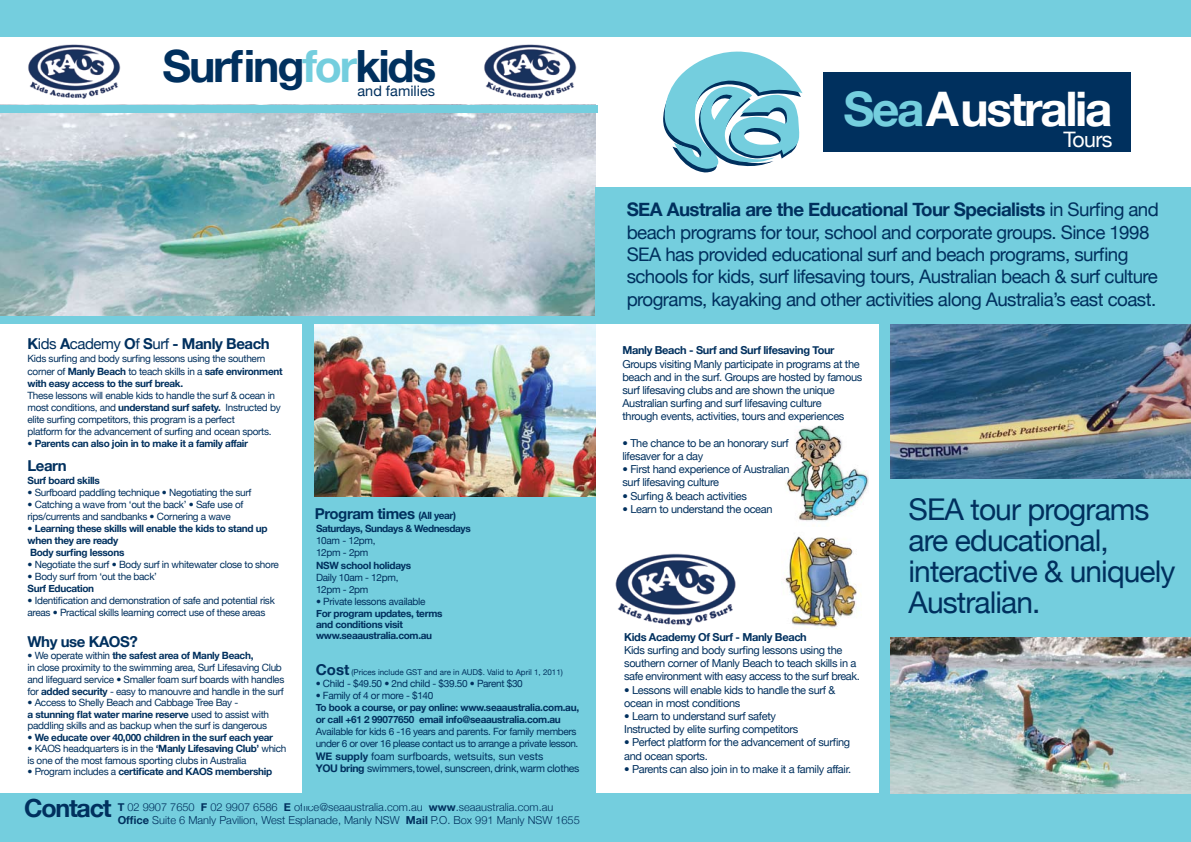
<style>
.page{position:relative;width:1191px;height:842px;background:#fff}
.page>*{position:absolute;margin:0;border:0;box-sizing:border-box;transform-origin:0 0}
.t1{font:700 47.6px "Helvetica Neue";letter-spacing:-.05em;color:#fff}
.t2{font:700 44.5px "Helvetica Neue";letter-spacing:-.05em;color:#00305e}
.t3{font:30px/31px "Helvetica Neue";letter-spacing:-.03em;color:#00305e}
.t4{font:700 25px "Helvetica Neue";letter-spacing:-.05em;color:#00305e}
.t5{font:21.3px "Helvetica Neue";letter-spacing:-.03em;color:#fff}
.t6{font:18.7px/22.5px "Helvetica Neue";letter-spacing:-.03em;color:#00305e}
.t7{font:700 15px "Helvetica Neue";letter-spacing:-.03em;color:#00305e}
.t8{font:14.5px "Helvetica Neue";color:#00305e}
.t9{font:11px/13.2px "Helvetica Neue";letter-spacing:-.03em;color:#00305e}
.t10{font:300 11px/13.2px "Helvetica Neue";color:#00305e}
.t11{font:700 11px "Helvetica Neue";letter-spacing:-.03em;color:#00305e}
.t12{font:10.5px/12.6px "Helvetica Neue";letter-spacing:-.03em;color:#00305e}
.t13{font:10px/12px "Helvetica Neue";letter-spacing:-.03em;color:#00305e}
.t14{font:700 10px/12px "Helvetica Neue";letter-spacing:-.03em;color:#00305e}
.t15{font:8px "Helvetica Neue";color:#00305e}
.s1{color:#74cede}
.s2{font-weight:400}
.s3{font-weight:700}
.s4{font-size:10px}
.s5{font-weight:700;font-size:15px}
</style>
<div class="page">
<div style="left:310px;top:486px;width:285px;height:312px;background:#74cede"></div>
<div style="left:595px;top:0;width:596px;height:37px;background:#74cede"></div>
<div style="left:595px;top:794px;width:596px;height:48px;background:#74cede"></div>
<div style="left:0;top:0;width:595px;height:37px;background:#74cede"></div>
<div style="left:0;top:794px;width:595px;height:48px;background:#74cede"></div>
<img style="left:615px;top:553px;width:121px;height:73px">
<img style="left:484px;top:44px;width:93px;height:55px">
<img style="left:28px;top:44px;width:93px;height:55px">
<img style="left:785px;top:426px;width:83px;height:96px">
<img style="left:785px;top:536px;width:72px;height:93px">
<img style="left:0;top:104px;width:595px;height:212px">
<img style="left:314px;top:324px;width:281px;height:172px">
<img style="left:889px;top:324px;width:302px;height:155px">
<div style="left:887px;top:479px;width:304px;height:158px;background:#74cede"></div>
<div style="left:595px;top:187px;width:596px;height:137px;background:#74cede"></div>
<div style="left:0;top:105px;width:597px;height:7px;background:#74cede"></div>
<div style="left:0;top:316px;width:597px;height:8px;background:#74cede"></div>
<img style="left:889px;top:637px;width:302px;height:157px">
<div style="left:303px;top:323px;width:11px;height:483px;background:#74cede"></div>
<div style="left:879px;top:317px;width:10px;height:489px;background:#74cede"></div>
<svg style="left:663px;top:52px;width:139px;height:120px"></svg>
<div style="left:823px;top:73px;width:308px;height:79px;background:#00305e"></div>
<h2 class="t2" style="left:162px;top:39px;width:275px">Surfing<span class="s1">for</span>kids</h2>
<h3 class="t8" style="left:357px;top:82px;width:79px">and families</h3>
<h3 class="t7" style="left:28px;top:334px;width:244px">K<span class="s2">ids</span> A<span class="s2">cademy</span> O<span class="s2">f</span> S<span class="s2">urf</span> - Manly Beach</h3>
<p class="t13" style="left:28px;top:352px;width:257px;line-height:13px">Kids surfing and body surfing lessons using the southern corner of <span class="s3">Manly Beach</span> to teach skills in a <span class="s3">safe environment</span></p>
<p class="t14" style="left:28px;top:377px;width:157px">with easy access to the surf break.</p>
<p class="t13" style="left:28px;top:389px;width:255px">These lessons will enable kids to handle the surf &amp; ocean in most conditions, and <span class="s3">understand surf safety.</span> Instructed by elite surfing competitors, this program is a perfect<br>platform for the advancement of surfing and ocean sports.</p>
<p class="t14" style="left:28px;top:437px;width:222px">• Parents can also join in to make it a family affair</p>
<h3 class="t7" style="left:28px;top:456px;width:41px">Learn</h3>
<p class="t14" style="left:28px;top:474px;width:74px">Surf board skills</p>
<p class="t13" style="left:28px;top:486px;width:225px">• Surfboard paddling technique • Negotiating the surf</p>
<p class="t13" style="left:28px;top:498px;width:217px">• Catching a wave from ‘out the back’ • Safe use of rips/currents and sandbanks • Cornering a wave</p>
<p class="t14" style="left:28px;top:522px;width:241px"><span class="s2">•</span> Learning these skills will enable the kids to stand up when they are ready<br>Body surfing lessons</p>
<p class="t13" style="left:28px;top:558px;width:253px">• Negotiate the surf • Body surf in whitewater close to shore</p>
<p class="t13" style="left:28px;top:570px;width:131px">• Body surf from ‘out the back’</p>
<p class="t14" style="left:28px;top:582px;width:68px">Surf Education</p>
<p class="t13" style="left:28px;top:594px;width:249px">• Identification and demonstration of safe and potential risk areas • Practical skills learning correct use of these areas</p>
<h3 class="t7" style="left:28px;top:632px;width:112px">Why use KAOS?</h3>
<p class="t13" style="left:28px;top:650px;width:258px">• We operate within <span class="s3">the safest area of Manly Beach,<br></span>in close proximity to the swimming area, Surf Lifesaving Club and lifeguard service • Smaller foam surf boards with handles for <span class="s3">added security</span> - easy to manouvre and handle in the surf</p>
<p class="t13" style="left:28px;top:697px;width:243px;line-height:11.5px">• Access to Shelly Beach and Cabbage Tree Bay -<br><span class="s3">a stunning flat water marine reserve</span> used to assist with paddling skills and as backup when the surf is dangerous</p>
<p class="t14" style="left:28px;top:731px;width:247px"><span class="s2">•</span> We educate over 40,000 children in the surf each year</p>
<p class="t13" style="left:28px;top:743px;width:260px;line-height:11.5px">• KAOS headquarters is in the <span class="s3">‘Manly Lifesaving Club’</span> which is one of the most famous sporting clubs in Australia</p>
<p class="t14" style="left:28px;top:765px;width:246px"><span class="s2">• Program includes a</span> certificate and KAOS membership</p>
<h3 class="t7" style="left:315px;top:504px;width:143px">Program times <span class="s4">(All year)</span></h3>
<p class="t14" style="left:316px;top:522px;width:156px">Saturdays, Sundays &amp; Wednesdays</p>
<p class="t13" style="left:316px;top:534px;width:61px">10am - 12pm,<br>12pm - 2pm</p>
<p class="t14" style="left:316px;top:559px;width:96px">NSW school holidays</p>
<p class="t13" style="left:316px;top:571px;width:84px">Daily 10am - 12pm,<br>12pm - 2pm</p>
<p class="t13" style="left:316px;top:595px;width:111px">• Private lessons available</p>
<p class="t14" style="left:316px;top:607px;width:128px;line-height:11px">For program updates, terms and conditions visit www.seaaustralia.com.au</p>
<p class="t15" style="left:316px;top:667px;width:249px"><span class="s5">Cost</span> (Prices include GST and are in AUD$. Valid to April 1, 2011)</p>
<p class="t13" style="left:316px;top:677px;width:209px">• Child - $49.50 • 2nd child - $39.50 • Parent $30</p>
<p class="t13" style="left:316px;top:689px;width:119px">• Family of 4 or more - $140</p>
<p class="t14" style="left:316px;top:701px;width:265px">To book a course, or pay online: www.seaaustralia.com.au, or call +61 2 99077650 email info@seaaustralia.com.au</p>
<p class="t13" style="left:316px;top:724px;width:264px;line-height:12.6px">Available for kids 6 -16 years and parents. For family members under 6 or over 16 please contact us to arrange a private lesson.</p>
<p class="t12" style="left:316px;top:749px;width:265px"><span class="s3">WE supply</span> foam surfboards, wetsuits, sun vests<br><span class="s3">YOU bring</span> swimmers, towel, sunscreen, drink, warm clothes</p>
<h3 class="t4" style="left:24px;top:792px;width:89px">Contact</h3>
<p class="t10" style="left:118px;top:800px;width:464px"><span class="s3">T</span> 02 9907 7650 <span class="s3">F</span> 02 9907 6586 <span class="s3">E</span> office@seaaustralia.com.au <span class="s3">www</span>.seaaustralia.com.au<br><span class="s3">Office</span> Suite 6 Manly Pavilion, West Esplanade, Manly NSW <span class="s3">Mail</span> P.O. Box 991 Manly NSW 1655</p>
<h1 class="t1" style="left:843px;top:80px;width:270px"><span class="s1">Sea</span>Australia</h1>
<h3 class="t5" style="left:1063px;top:126px;width:51px">Tours</h3>
<p class="t6" style="left:626px;top:198px;width:534px"><span class="s3">SEA Australia are the Educational Tour Specialists</span> in Surfing and beach programs for tour, school and corporate groups. Since 1998<br>SEA has provided educational surf and beach programs, surfing schools for kids, surf lifesaving tours, Australian beach &amp; surf culture programs, kayaking and other activities along Australia’s east coast.</p>
<p class="t11" style="left:622px;top:344px;width:214px">Manly Beach - Surf and Surf lifesaving Tour</p>
<p class="t9" style="left:622px;top:357px;width:241px">Groups visiting Manly participate in programs at the beach and in the surf. Groups are hosted by famous surf lifesaving clubs and are shown the unique Australian surfing and surf lifesaving culture<br>through events, activities, tours and experiences</p>
<p class="t9" style="left:622px;top:436px;width:168px">• The chance to be an honorary surf lifesaver for a day</p>
<p class="t9" style="left:622px;top:462px;width:169px">• First hand experience of Australian surf lifesaving culture</p>
<p class="t9" style="left:622px;top:489px;width:126px">• Surfing &amp; beach activities</p>
<p class="t9" style="left:622px;top:502px;width:152px">• Learn to understand the ocean</p>
<p class="t11" style="left:624px;top:630px;width:184px">Kids Academy Of Surf - Manly Beach</p>
<p class="t9" style="left:624px;top:643px;width:237px">Kids surfing and body surfing lessons using the southern corner of Manly Beach to teach skills in a safe environment with easy access to the surf break.</p>
<p class="t9" style="left:624px;top:683px;width:213px">• Lessons will enable kids to handle the surf &amp; ocean in most conditions</p>
<p class="t9" style="left:624px;top:709px;width:176px">• Learn to understand surf safety<br>Instructed by elite surfing competitors</p>
<p class="t9" style="left:624px;top:736px;width:227px">• Perfect platform for the advancement of surfing and ocean sports.</p>
<p class="t9" style="left:624px;top:762px;width:228px">• Parents can also join in to make it a family affair.</p>
<h3 class="t3" style="left:908px;top:493px;width:268px">SEA tour programs are educational, interactive &amp; uniquely<br>Australian.</h3>
</div>
